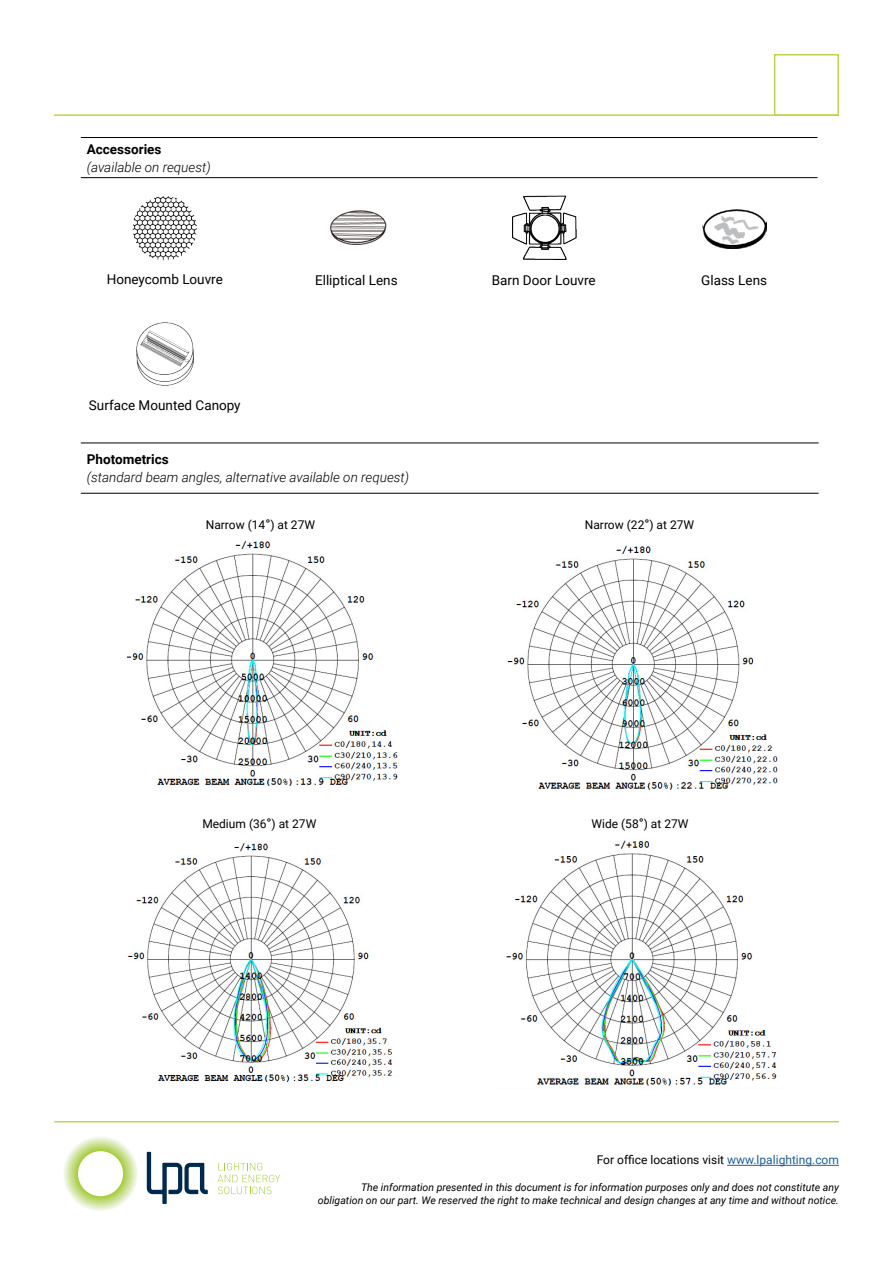
<style>
.page{position:relative;width:893px;height:1263px;background:#fff}
.page>*{position:absolute;margin:0;border:0;box-sizing:border-box;transform-origin:0 0}
.bodytext_bold{font:italic 300 13.5px/18px "Roboto";color:#000}
.t1{font:13.5px "Roboto";color:#000}
.bodytext_bold-2{font:700 13.5px "Roboto";color:#000}
.bodytext{font:12px "Roboto";color:#000}
.t2{font:12px "Roboto";color:#000101}
.t3{font:italic 10.5px/12.6px "Roboto";color:#000101;text-align:right}
.s1{font-weight:700;font-style:normal}
.s2{font-size:13.5px}
.s3{color:#215e9e}
</style>
<div class="page">
<div style="left:63px;top:1136px;width:75px;height:75px;background:#fcfdf8;border-radius:50%"></div>
<div style="left:64px;top:1137px;width:73px;height:73px;background:#f4f8ea;border-radius:50%"></div>
<div style="left:65px;top:1138px;width:71px;height:71px;background:#eef5de;border-radius:50%"></div>
<div style="left:66px;top:1139px;width:70px;height:70px;background:#eef5dc;border-radius:50%"></div>
<div style="left:66px;top:1139px;width:69px;height:69px;background:#e9f1d0;border-radius:50%"></div>
<div style="left:67px;top:1140px;width:68px;height:68px;background:#e8f1cf;border-radius:50%"></div>
<div style="left:67px;top:1140px;width:67px;height:67px;background:#ddebbc;border-radius:50%"></div>
<div style="left:68px;top:1142px;width:65px;height:64px;background:#dceab5;border-radius:50%"></div>
<div style="left:69px;top:1142px;width:63px;height:63px;background:#d7e7a9;border-radius:50%"></div>
<div style="left:70px;top:1143px;width:62px;height:62px;background:#d6e7a7;border-radius:50%"></div>
<div style="left:70px;top:1143px;width:61px;height:61px;background:#d1e49c;border-radius:50%"></div>
<div style="left:71px;top:1144px;width:60px;height:60px;background:#d0e39a;border-radius:50%"></div>
<div style="left:71px;top:1144px;width:59px;height:59px;background:#cbe08f;border-radius:50%"></div>
<div style="left:72px;top:1145px;width:57px;height:57px;background:#c6de84;border-radius:50%"></div>
<div style="left:73px;top:1146px;width:56px;height:56px;background:#c5dd82;border-radius:50%"></div>
<div style="left:73px;top:1146px;width:55px;height:55px;background:#c0db76;border-radius:50%"></div>
<div style="left:74px;top:1147px;width:54px;height:54px;background:#bfda74;border-radius:50%"></div>
<div style="left:74px;top:1147px;width:53px;height:53px;background:#b6d560;border-radius:50%"></div>
<div style="left:75px;top:1149px;width:51px;height:50px;background:#b4d457;border-radius:50%"></div>
<div style="left:76px;top:1149px;width:49px;height:49px;background:#afd24b;border-radius:50%"></div>
<div style="left:77px;top:1150px;width:48px;height:48px;background:#aed249;border-radius:50%"></div>
<svg style="left:77px;top:1150px;width:47px;height:47px"></svg>
<svg style="left:78px;top:1151px;width:46px;height:46px"></svg>
<svg style="left:147px;top:1152px;width:61px;height:52px"></svg>
<div style="left:78px;top:1151px;width:45px;height:45px;background:#fff;border-radius:50%"></div>
<svg style="left:217px;top:1163px;width:63px;height:31px"></svg>
<hr style="left:54px;top:114px;width:785px;height:2px;background:#bcd751">
<hr style="left:54px;top:1121px;width:785px;height:1px;background:#bcd751">
<hr style="left:727px;top:1165px;width:112px;height:1px;background:#215e9e">
<div style="left:774px;top:54px;width:65px;height:62px;border:2px solid #bbd74f"></div>
<hr style="left:81px;top:443px;width:738px;height:1px;background:#000">
<hr style="left:81px;top:493px;width:738px;height:1px;background:#000">
<hr style="left:81px;top:137px;width:736px;height:1px;background:#000">
<hr style="left:81px;top:177px;width:736px;height:1px;background:#000">
<img style="left:126px;top:541px;width:273px;height:245px">
<img style="left:507px;top:545px;width:271px;height:245px">
<img style="left:127px;top:843px;width:266px;height:239px">
<img style="left:506px;top:840px;width:271px;height:246px">
<img style="left:702px;top:210px;width:64px;height:38px">
<img style="left:133px;top:197px;width:64px;height:64px">
<img style="left:136px;top:322px;width:57px;height:64px">
<img style="left:513px;top:196px;width:64px;height:63px">
<img style="left:330px;top:210px;width:57px;height:35px">
<p class="bodytext_bold-2" style="left:87px;top:139px;width:76px">Accessories</p>
<p class="bodytext_bold" style="left:87px;top:157px;width:125px">(available on request)</p>
<p class="t1" style="left:107px;top:270px;width:118px">Honeycomb Louvre</p>
<p class="t1" style="left:701px;top:271px;width:67px">Glass Lens</p>
<p class="t1" style="left:315px;top:271px;width:84px">Elliptical Lens</p>
<p class="t1" style="left:492px;top:271px;width:105px">Barn Door Louvre</p>
<p class="t1" style="left:89px;top:395px;width:153px">Surface Mounted Canopy</p>
<p class="bodytext_bold" style="left:87px;top:450px;width:324px"><span class="s1">Photometrics<br></span>(standard beam angles, alternative available on request)</p>
<p class="bodytext" style="left:206px;top:517px;width:111px">Narrow (14<span class="s2">°</span>) at 27W</p>
<p class="bodytext" style="left:585px;top:517px;width:111px">Narrow (22<span class="s2">°</span>) at 27W</p>
<p class="bodytext" style="left:202px;top:815px;width:115px">Medium (36<span class="s2">°</span>) at 27W</p>
<p class="bodytext" style="left:591px;top:815px;width:98px">Wide (58<span class="s2">°</span>) at 27W</p>
<p class="t2" style="left:597px;top:1152px;width:244px">For office locations visit <span class="s3">www.lpalighting.com</span></p>
<p class="t3" style="left:318px;top:1181px;width:523px">The information presented in this document is for information purposes only and does not constitute any obligation on our part. We reserved the right to make technical and design changes at any time and without notice.</p>
</div>
